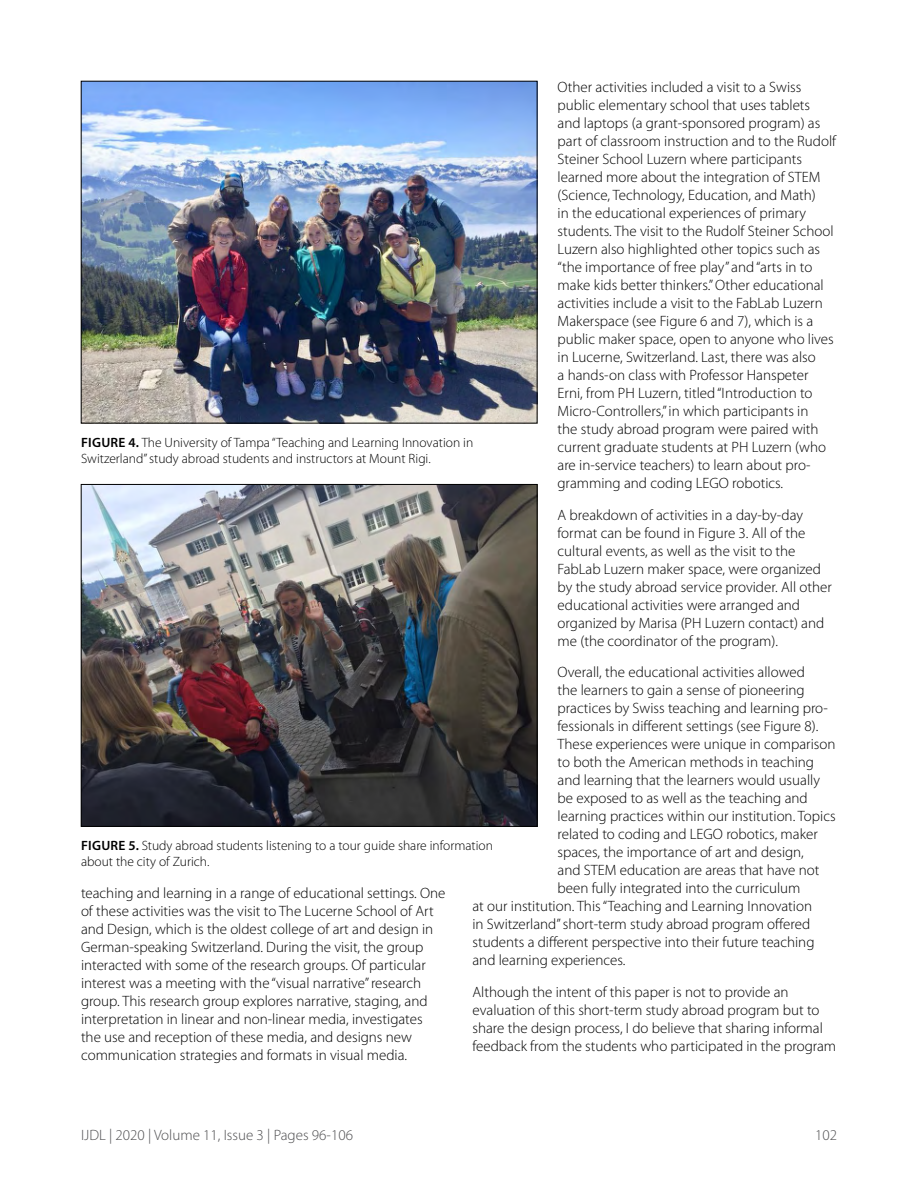
<style>
.page{position:relative;width:918px;height:1188px;background:#fff}
.page>*{position:absolute;margin:0;border:0;box-sizing:border-box;transform-origin:0 0}
.t1{font:300 15px/18px "Myriad Pro";color:#000}
.t2{font:300 15px "Myriad Pro";color:#4d4d4f}
.t3{font:300 13.5px/16.2px "Myriad Pro";color:#000}
.s1{font-weight:600}
</style>
<div class="page">
<img style="left:83px;top:83px;width:452px;height:338px">
<img style="left:83px;top:486px;width:452px;height:339px">
<div style="left:81px;top:484px;width:456px;height:343px;border:1px solid #000"></div>
<p class="t1" style="left:558px;top:79px;width:280px">Other activities included a visit to a Swiss public elementary school that uses tablets and laptops (a grant-sponsored program) as part of classroom instruction and to the Rudolf Steiner School Luzern where participants learned more about the integration of STEM (Science, Technology, Education, and Math)<br>in the educational experiences of primary students. The visit to the Rudolf Steiner School Luzern also highlighted other topics such as “the importance of free play” and “arts in to make kids better thinkers.” Other educational activities include a visit to the FabLab Luzern Makerspace (see Figure 6 and 7), which is a public maker space, open to anyone who lives in Lucerne, Switzerland. Last, there was also<br>a hands-on class with Professor Hanspeter Erni, from PH Luzern, titled “Introduction to Micro-Controllers,” in which participants in<br>the study abroad program were paired with current graduate students at PH Luzern (who are in-service teachers) to learn about pro&shy;gramming and coding LEGO robotics.</p>
<p class="t1" style="left:558px;top:506px;width:276px">A breakdown of activities in a day-by-day format can be found in Figure 3. All of the cultural events, as well as the visit to the FabLab Luzern maker space, were organized by the study abroad service provider. All other educational activities were arranged and organized by Marisa (PH Luzern contact) and me (the coordinator of the program).</p>
<p class="t1" style="left:558px;top:664px;width:249px">Overall, the educational activities allowed</p>
<p class="t1" style="left:558px;top:682px;width:249px">the learners to gain a sense of pioneering</p>
<p class="t1" style="left:558px;top:700px;width:272px">practices by Swiss teaching and learning pro-</p>
<p class="t1" style="left:558px;top:718px;width:262px">fessionals in different settings (see Figure 8).</p>
<p class="t1" style="left:558px;top:736px;width:279px">These experiences were unique in comparison</p>
<p class="t1" style="left:558px;top:754px;width:258px">to both the American methods in teaching</p>
<p class="t1" style="left:558px;top:772px;width:264px">and learning that the learners would usually</p>
<p class="t1" style="left:558px;top:790px;width:252px">be exposed to as well as the teaching and</p>
<p class="t1" style="left:558px;top:808px;width:280px">learning practices within our institution. Topics</p>
<p class="t1" style="left:558px;top:826px;width:262px">related to coding and LEGO robotics, maker</p>
<p class="t1" style="left:558px;top:844px;width:248px">spaces, the importance of art and design,</p>
<p class="t1" style="left:558px;top:862px;width:263px">and STEM education are areas that have not</p>
<p class="t1" style="left:558px;top:880px;width:244px">been fully integrated into the curriculum</p>
<p class="t1" style="left:472px;top:898px;width:341px">at our institution. This “Teaching and Learning Innovation</p>
<p class="t1" style="left:472px;top:916px;width:339px">in Switzerland” short-term study abroad program offered</p>
<p class="t1" style="left:472px;top:934px;width:344px">students a different perspective into their future teaching</p>
<p class="t1" style="left:472px;top:952px;width:154px">and learning experiences.</p>
<p class="t1" style="left:472px;top:983px;width:365px">Although the intent of this paper is not to provide an evaluation of this short-term study abroad program but to share the design process, I do believe that sharing informal feedback from the students who participated in the program</p>
<p class="t3" style="left:81px;top:435px;width:394px"><span class="s1">FIGURE 4.</span> The University of Tampa “Teaching and Learning Innovation in<br>Switzerland” study abroad students and instructors at Mount Rigi.</p>
<p class="t3" style="left:81px;top:838px;width:414px"><span class="s1">FIGURE 5.</span> Study abroad students listening to a tour guide share information about the city of Zurich.</p>
<p class="t1" style="left:81px;top:884px;width:366px">teaching and learning in a range of educational settings. One of these activities was the visit to The Lucerne School of Art and Design, which is the oldest college of art and design in German-speaking Switzerland. During the visit, the group interacted with some of the research groups. Of particular interest was a meeting with the “visual narrative” research group. This research group explores narrative, staging, and interpretation in linear and non-linear media, investigates the use and reception of these media, and designs new communication strategies and formats in visual media.</p>
<p class="t2" style="left:81px;top:1126px;width:273px">IJDL | 2020 | Volume 11, Issue 3 | Pages 96-106</p>
<p class="t2" style="left:815px;top:1126px;width:23px">102</p>
</div>
